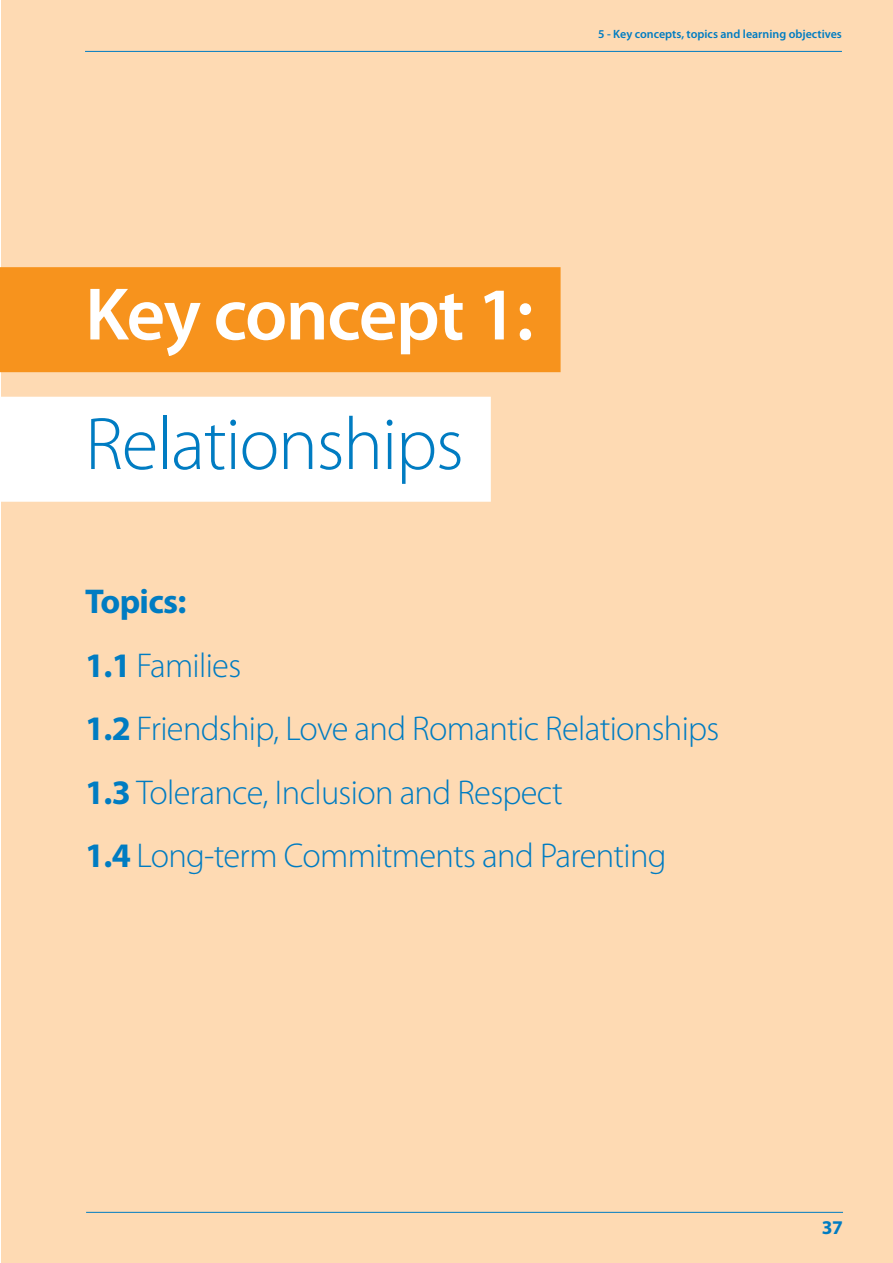
<style>
.page{position:relative;width:893px;height:1263px;background:#fff}
.page>*{position:absolute;margin:0;border:0;box-sizing:border-box;transform-origin:0 0}
.t1{font:300 75px "Myriad Pro";letter-spacing:-.02em;color:#007cc2}
.t2{font:600 75px "Myriad Pro";letter-spacing:-.02em;color:#fff}
.t3{font:300 34.5px/63.6px "Myriad Pro";letter-spacing:-.02em;color:#007cc2}
.t4{font:700 19.5px "Myriad Pro";color:#007cc2}
.t5{font:600 12px "Myriad Pro";color:#007cc2}
.s1{font-weight:700}
</style>
<div class="page">
<div style="left:1px;top:0;width:892px;height:1263px;background:#fedab3"></div>
<hr style="left:86px;top:1212px;width:757px;height:1px;background:#007cc2">
<hr style="left:85px;top:51px;width:757px;height:1px;background:#007cc2">
<div style="left:0;top:267px;width:561px;height:105px;background:#f7931d"></div>
<div style="left:0;top:397px;width:491px;height:105px;background:#fff"></div>
<p class="t5" style="left:598px;top:27px;width:245px">5 - Key concepts, topics and learning objectives</p>
<h1 class="t2" style="left:85px;top:267px;width:450px">Key concept 1:</h1>
<h1 class="t1" style="left:85px;top:399px;width:380px">Relationships</h1>
<p class="t3" style="left:85px;top:569px;width:636px"><span class="s1">Topics:<br>1.1</span> Families<br><span class="s1">1.2</span> Friendship, Love and Romantic Relationships<br><span class="s1">1.3</span> Tolerance, Inclusion and Respect<br><span class="s1">1.4</span> Long-term Commitments and Parenting</p>
<p class="t4" style="left:822px;top:1215px;width:23px">37</p>
</div>
